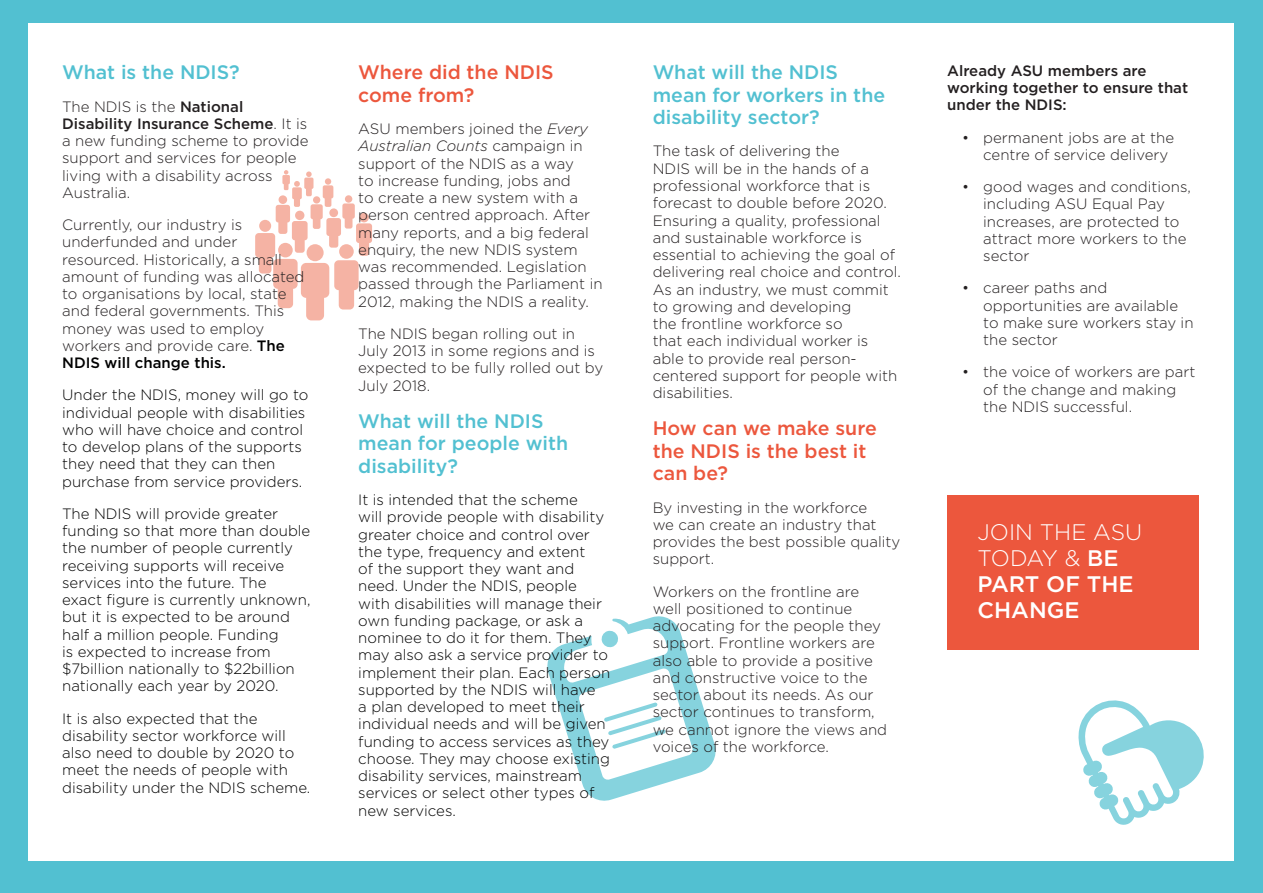
<style>
.page{position:relative;width:1263px;height:893px;background:#52c0d1}
.page>*{position:absolute;margin:0;border:0;box-sizing:border-box;transform-origin:0 0}
.t1{font:500 22.5px/25.8px "Gotham";color:#fff}
.t2{font:500 19.5px/22.4px "Gotham";color:#52c0d1}
.t3{font:500 19.5px/22.5px "Gotham";color:#ec573d}
.List_Paragraph{font:300 15px/17.2px "Gotham";color:#231f20}
.t4{font:300 15px/17.2px "Gotham";color:#000}
.t5{font:500 15px/17.2px "Gotham";color:#231f20}
.s1{font-weight:500}
.s2{font-weight:500;color:#000}
.s3{font-style:italic}
.s4{font-weight:300}
</style>
<div class="page">
<div style="left:29px;top:23px;width:1205px;height:838px;background:#fff"></div>
<svg style="left:1078px;top:700px;width:126px;height:125px"></svg>
<svg style="left:547px;top:616px;width:169px;height:185px"></svg>
<svg style="left:255px;top:170px;width:117px;height:150px"></svg>
<div style="left:947px;top:495px;width:252px;height:155px;background:#ec573d"></div>
<p class="t2" style="left:62px;top:61px;width:179px">What is the NDIS?</p>
<p class="List_Paragraph" style="left:62px;top:97px;width:248px">The NDIS is the <span class="s1">National<br>Disability Insurance Scheme</span>. It is a new funding scheme to provide support and services for people living with a disability across<br>Australia.</p>
<p class="List_Paragraph" style="left:62px;top:216px;width:244px">Currently, our industry is underfunded and under resourced. Historically, a small amount of funding was allocated to organisations by local, state and federal governments. This money was used to employ workers and provide care. <span class="s2">The<br>NDIS will change this.</span></p>
<p class="t4" style="left:62px;top:386px;width:248px">Under the NDIS, money will go to individual people with disabilities who will have choice and control to develop plans of the supports they need that they can then purchase from service providers.</p>
<p class="t4" style="left:62px;top:505px;width:250px">The NDIS will provide greater funding so that more than double the number of people currently receiving supports will receive services into the future. The<br>exact figure is currently unknown, but it is expected to be around half a million people. Funding<br>is expected to increase from $7billion nationally to $22billion nationally each year by 2020.</p>
<p class="t4" style="left:62px;top:709px;width:250px">It is also expected that the disability sector workforce will also need to double by 2020 to meet the needs of people with disability under the NDIS scheme.</p>
<p class="t3" style="left:358px;top:61px;width:197px">Where did the NDIS come from?</p>
<p class="List_Paragraph" style="left:358px;top:120px;width:246px">ASU members joined the <span class="s3">Every<br>Australian Counts</span> campaign in support of the NDIS as a way<br>to increase funding, jobs and<br>to create a new system with a person centred approach. After many reports, and a big federal enquiry, the new NDIS system was recommended. Legislation passed through the Parliament in<br>2012, making the NDIS a reality.</p>
<p class="List_Paragraph" style="left:358px;top:324px;width:246px">The NDIS began rolling out in<br>July 2013 in some regions and is expected to be fully rolled out by<br>July 2018.</p>
<p class="t2" style="left:358px;top:410px;width:211px">What will the NDIS mean for people with disability?</p>
<p class="t4" style="left:358px;top:491px;width:253px">It is intended that the scheme<br>will provide people with disability greater choice and control over the type, frequency and extent<br>of the support they want and need. Under the NDIS, people with disabilities will manage their own funding package, or ask a nominee to do it for them. They may also ask a service provider to implement their plan. Each person supported by the NDIS will have<br>a plan developed to meet their individual needs and will be given funding to access services as they choose. They may choose existing disability services, mainstream services or select other types of new services.</p>
<p class="t2" style="left:653px;top:61px;width:234px">What will the NDIS mean for workers in the disability sector?</p>
<p class="List_Paragraph" style="left:653px;top:142px;width:250px">The task of delivering the<br>NDIS will be in the hands of a professional workforce that is forecast to double before 2020.<br>Ensuring a quality, professional and sustainable workforce is essential to achieving the goal of delivering real choice and control.<br>As an industry, we must commit to growing and developing<br>the frontline workforce so<br>that each individual worker is able to provide real person&shy;centered support for people with disabilities.</p>
<p class="t3" style="left:653px;top:417px;width:226px">How can we make sure the NDIS is the best it can be?</p>
<p class="List_Paragraph" style="left:653px;top:498px;width:249px">By investing in the workforce<br>we can create an industry that provides the best possible quality support.</p>
<p class="List_Paragraph" style="left:653px;top:582px;width:236px">Workers on the frontline are well positioned to continue advocating for the people they support. Frontline workers are also able to provide a positive and constructive voice to the sector about its needs. As our sector continues to transform, we cannot ignore the views and voices of the workforce.</p>
<p class="t5" style="left:947px;top:62px;width:242px">Already ASU members are working together to ensure that under the NDIS:</p>
<p class="List_Paragraph" style="left:983px;top:128px;width:192px;text-indent:-21px">• permanent jobs are at the centre of service delivery</p>
<p class="List_Paragraph" style="left:983px;top:178px;width:209px;text-indent:-21px">• good wages and conditions, including ASU Equal Pay increases, are protected to attract more workers to the sector</p>
<p class="List_Paragraph" style="left:983px;top:279px;width:212px;text-indent:-21px">• career paths and opportunities are available to make sure workers stay in the sector</p>
<p class="List_Paragraph" style="left:983px;top:363px;width:214px;text-indent:-21px">• the voice of workers are part of the change and making the NDIS successful.</p>
<p class="t1" style="left:977px;top:519px;width:166px"><span class="s4">JOIN THE ASU<br>TODAY &amp;</span> BE<br>PART OF THE<br>CHANGE</p>
</div>
